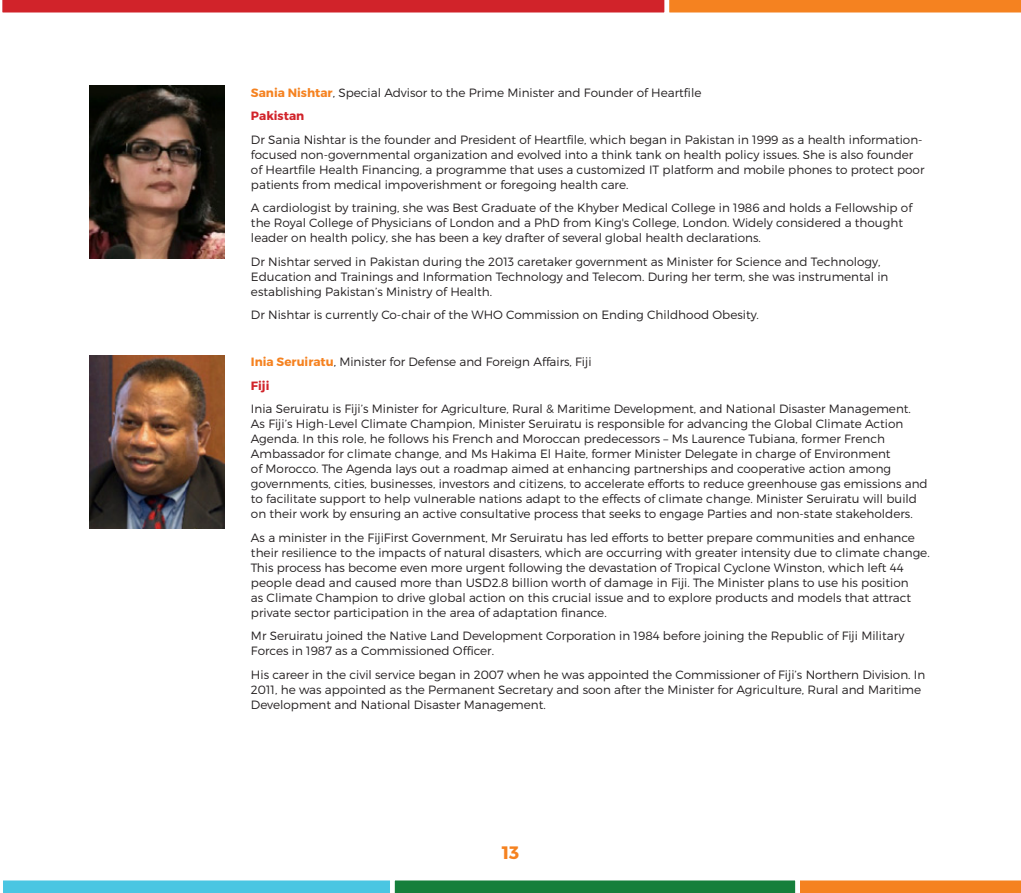
<style>
.page{position:relative;width:1021px;height:893px;background:#fff}
.page>*{position:absolute;margin:0;border:0;box-sizing:border-box;transform-origin:0 0}
.t1{font:700 18px "Montserrat";color:#f58220}
.Body{font:300 12px/15px "Montserrat";color:#231f20}
.Body-2{font:700 12px "Montserrat";color:#d1232a}
.s1{font-weight:700;color:#f58220}
</style>
<div class="page">
<img style="left:89px;top:85px;width:135px;height:174px">
<img style="left:89px;top:355px;width:135px;height:174px">
<svg style="left:2px;top:0;width:1018px;height:13px;background:#de4b2f"></svg>
<svg style="left:3px;top:880px;width:1017px;height:13px;background:#629f7c"></svg>
<p class="Body" style="left:251px;top:85px;width:452px"><span class="s1">Sania Nishtar</span>, Special Advisor to the Prime Minister and Founder of Heartfile</p>
<p class="Body-2" style="left:251px;top:108px;width:55px">Pakistan</p>
<p class="Body" style="left:251px;top:132px;width:675px">Dr Sania Nishtar is the founder and President of Heartfile, which began in Pakistan in 1999 as a health information&shy;focused non-governmental organization and evolved into a think tank on health policy issues. She is also founder of Heartfile Health Financing, a programme that uses a customized IT platform and mobile phones to protect poor patients from medical impoverishment or foregoing health care.</p>
<p class="Body" style="left:251px;top:200px;width:662px">A cardiologist by training, she was Best Graduate of the Khyber Medical College in 1986 and holds a Fellowship of the Royal College of Physicians of London and a PhD from King's College, London. Widely considered a thought leader on health policy, she has been a key drafter of several global health declarations.</p>
<p class="Body" style="left:251px;top:254px;width:639px">Dr Nishtar served in Pakistan during the 2013 caretaker government as Minister for Science and Technology,<br>Education and Trainings and Information Technology and Telecom. During her term, she was instrumental in establishing Pakistan’s Ministry of Health.</p>
<p class="Body" style="left:251px;top:307px;width:509px">Dr Nishtar is currently Co-chair of the WHO Commission on Ending Childhood Obesity.</p>
<p class="Body" style="left:251px;top:354px;width:342px"><span class="s1">Inia Seruiratu</span>, Minister for Defense and Foreign Affairs, Fiji</p>
<p class="Body-2" style="left:251px;top:378px;width:20px">Fiji</p>
<p class="Body" style="left:251px;top:401px;width:678px">Inia Seruiratu is Fiji’s Minister for Agriculture, Rural &amp; Maritime Development, and National Disaster Management.<br>As Fiji’s High-Level Climate Champion, Minister Seruiratu is responsible for advancing the Global Climate Action Agenda. In this role, he follows his French and Moroccan predecessors – Ms Laurence Tubiana, former French Ambassador for climate change, and Ms Hakima El Haite, former Minister Delegate in charge of Environment<br>of Morocco. The Agenda lays out a roadmap aimed at enhancing partnerships and cooperative action among governments, cities, businesses, investors and citizens, to accelerate efforts to reduce greenhouse gas emissions and to facilitate support to help vulnerable nations adapt to the effects of climate change. Minister Seruiratu will build on their work by ensuring an active consultative process that seeks to engage Parties and non-state stakeholders.</p>
<p class="Body" style="left:251px;top:530px;width:680px">As a minister in the FijiFirst Government, Mr Seruiratu has led efforts to better prepare communities and enhance their resilience to the impacts of natural disasters, which are occurring with greater intensity due to climate change.<br>This process has become even more urgent following the devastation of Tropical Cyclone Winston, which left 44 people dead and caused more than USD2.8 billion worth of damage in Fiji. The Minister plans to use his position<br>as Climate Champion to drive global action on this crucial issue and to explore products and models that attract private sector participation in the area of adaptation finance.</p>
<p class="Body" style="left:251px;top:628px;width:655px">Mr Seruiratu joined the Native Land Development Corporation in 1984 before joining the Republic of Fiji Military<br>Forces in 1987 as a Commissioned Officer.</p>
<p class="Body" style="left:251px;top:667px;width:675px">His career in the civil service began in 2007 when he was appointed the Commissioner of Fiji’s Northern Division. In<br>2011, he was appointed as the Permanent Secretary and soon after the Minister for Agriculture, Rural and Maritime<br>Development and National Disaster Management.</p>
<p class="t1" style="left:502px;top:842px;width:19px">13</p>
</div>
